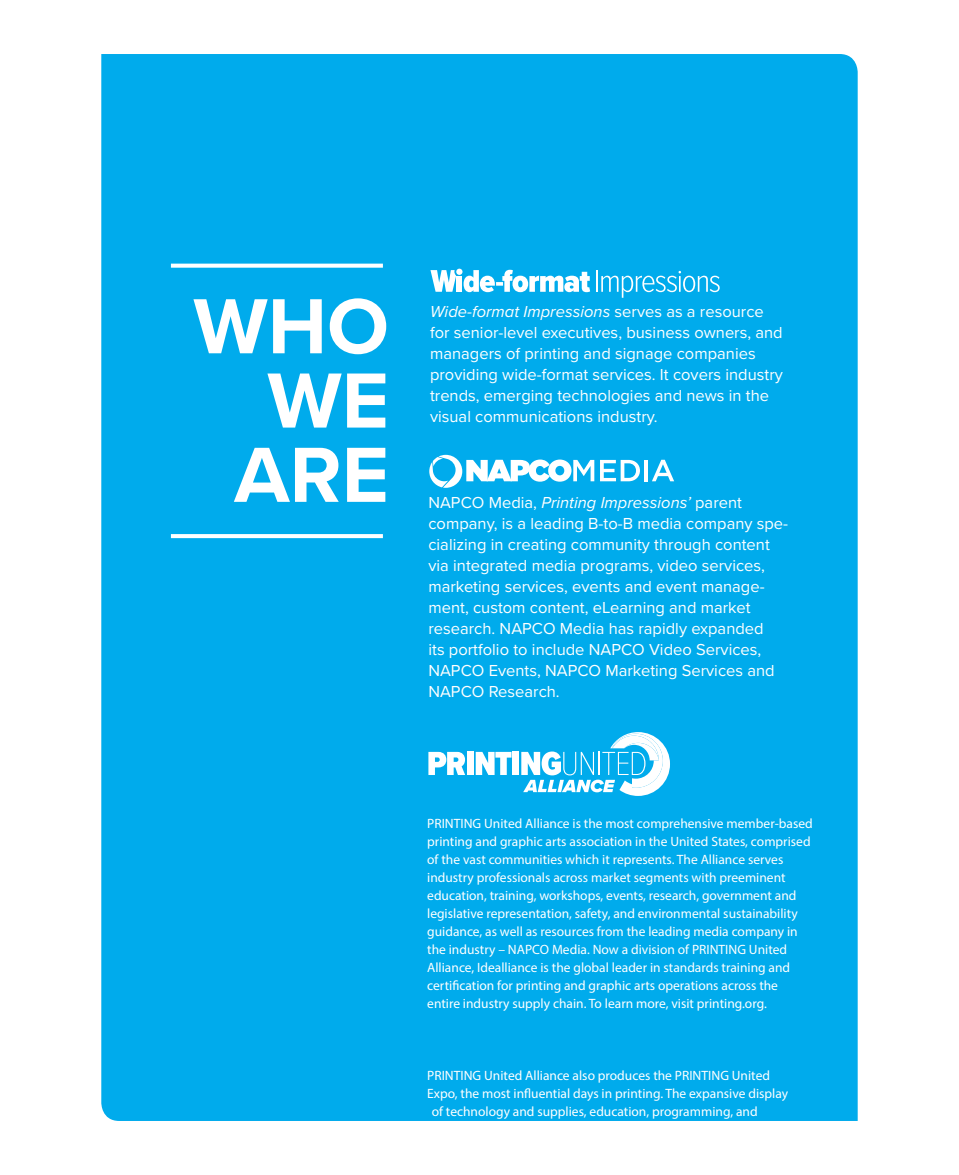
<style>
.page{position:relative;width:959px;height:1175px;background:#fff}
.page>*{position:absolute;margin:0;border:0;box-sizing:border-box;transform-origin:0 0}
.t1{font:700 81px/74.2px "Proxima Nova";color:#fff;text-align:right}
.t2{font:16.5px/21px "Proxima Nova";color:#fff}
.t3{font:13.5px/18px "Myriad Pro";color:#fff}
.s1{font-style:italic}
</style>
<div class="page">
<div style="left:101px;top:54px;width:756px;height:1066px;background:#00abec"></div>
<svg style="left:171px;top:534px;width:212px;height:4px"></svg>
<svg style="left:171px;top:264px;width:212px;height:4px"></svg>
<hr style="left:596px;top:270px;width:2px;height:22px;background:#fff">
<svg style="left:601px;top:271px;width:118px;height:27px;background:#2ebaef"></svg>
<svg style="left:430px;top:269px;width:160px;height:23px"></svg>
<div style="left:456px;top:276px;width:6px;height:16px;background:#fff"></div>
<svg style="left:429px;top:455px;width:165px;height:33px"></svg>
<svg style="left:600px;top:460px;width:40px;height:21px"></svg>
<hr style="left:644px;top:460px;width:4px;height:21px;background:#fff">
<svg style="left:652px;top:460px;width:22px;height:21px"></svg>
<svg style="left:428px;top:752px;width:37px;height:23px"></svg>
<div style="left:466px;top:752px;width:7px;height:23px;background:#fff"></div>
<svg style="left:475px;top:752px;width:36px;height:23px"></svg>
<div style="left:512px;top:752px;width:7px;height:23px;background:#fff"></div>
<svg style="left:521px;top:732px;width:149px;height:64px"></svg>
<p class="t1" style="left:193px;top:287px;width:197px">WHO<br>WE<br>ARE</p>
<p class="t2" style="left:430px;top:300px;width:354px"><span class="s1">Wide-format Impressions</span> serves as a resource for senior-level executives, business owners, and managers of printing and signage companies providing wide-format services. It covers industry trends, emerging technologies and news in the visual communications industry.</p>
<p class="t2" style="left:428px;top:491px;width:361px">NAPCO Media, <span class="s1">Printing Impressions’</span> parent company, is a leading B-to-B media company spe&shy;cializing in creating community through content via integrated media programs, video services, marketing services, events and event manage&shy;ment, custom content, eLearning and market research. NAPCO Media has rapidly expanded<br>its portfolio to include NAPCO Video Services, NAPCO Events, NAPCO Marketing Services and NAPCO Research.</p>
<p class="t3" style="left:427px;top:814px;width:387px">PRINTING United Alliance is the most comprehensive member-based printing and graphic arts association in the United States, comprised of the vast communities which it represents. The Alliance serves industry professionals across market segments with preeminent education, training, workshops, events, research, government and legislative representation, safety, and environmental sustainability guidance, as well as resources from the leading media company in the industry – NAPCO Media. Now a division of PRINTING United Alliance, Idealliance is the global leader in standards training and certification for printing and graphic arts operations across the entire industry supply chain. To learn more, visit printing.org.</p>
<p class="t3" style="left:427px;top:1066px;width:344px">PRINTING United Alliance also produces the PRINTING United</p>
<p class="t3" style="left:427px;top:1084px;width:362px">Expo, the most influential days in printing. The expansive display</p>
<p class="t3" style="left:432px;top:1102px;width:327px">of technology and supplies, education, programming, and</p>
</div>
